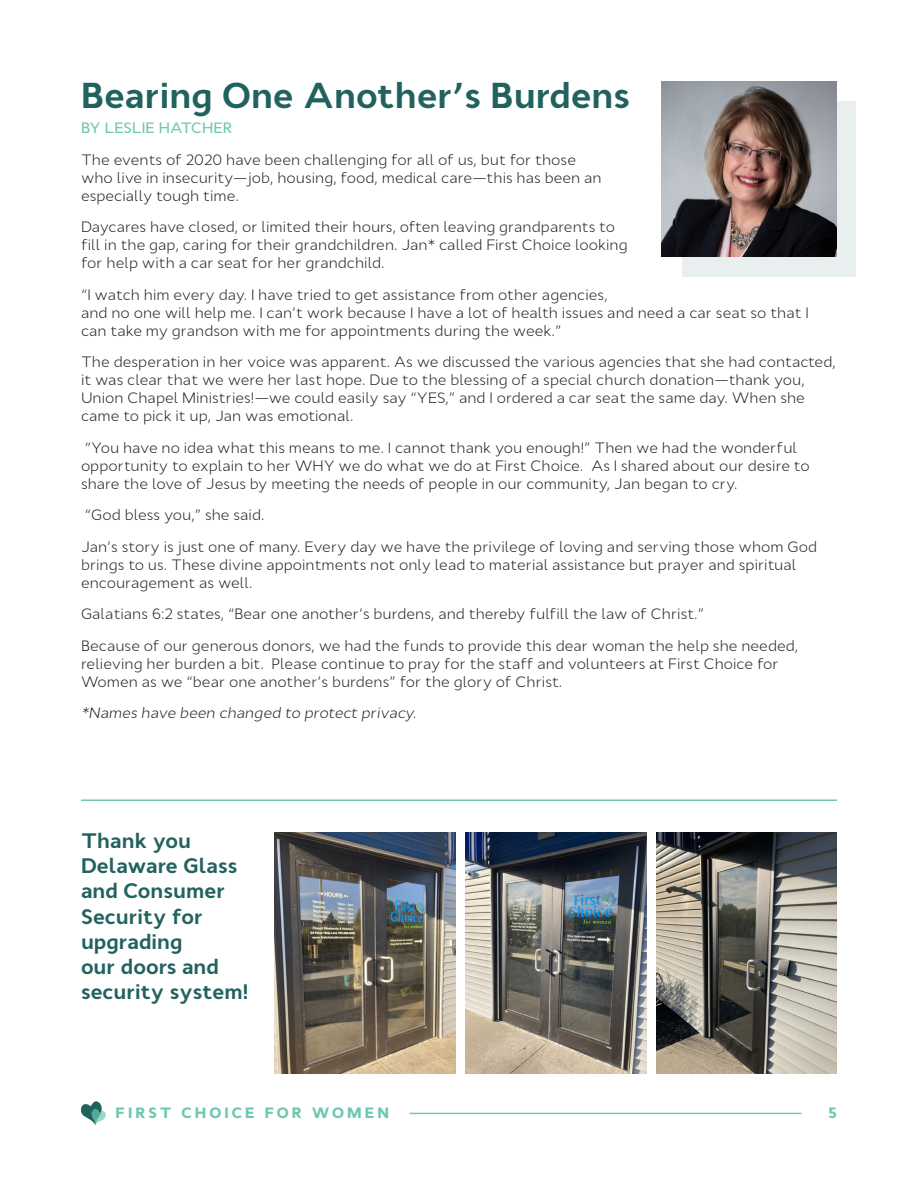
<style>
.page{position:relative;width:918px;height:1188px;background:#fff}
.page>*{position:absolute;margin:0;border:0;box-sizing:border-box;transform-origin:0 0}
.t1{font:700 36px "Cyntho Pro";color:#21625f}
.t2{font:700 21px/25.2px "Cyntho Pro";color:#21625f}
.t3{font:300 15px/18px "Cyntho Pro";color:#231f20}
.t4{font:italic 300 15px "Cyntho Pro";color:#231f20}
.t5{font:900 15px "Cyntho Pro";letter-spacing:.2em;color:#6dc7b1}
.t6{font:500 15px "Cyntho Pro";color:#6dc7b1}
</style>
<div class="page">
<hr style="left:409px;top:1113px;width:392px;height:1px;background:#6dc7b1">
<svg style="left:81px;top:1101px;width:25px;height:24px"></svg>
<hr style="left:81px;top:800px;width:756px;height:1px;background:#6dc7b1">
<img style="left:274px;top:832px;width:181px;height:241px">
<img style="left:465px;top:832px;width:181px;height:241px">
<img style="left:656px;top:832px;width:181px;height:241px">
<div style="left:682px;top:102px;width:173px;height:175px;background:#e9efef"></div>
<img style="left:662px;top:81px;width:175px;height:175px">
<p class="t1" style="left:81px;top:73px;width:551px">Bearing One Another’s Burdens</p>
<p class="t6" style="left:81px;top:118px;width:153px">BY LESLIE HATCHER</p>
<p class="t3" style="left:81px;top:150px;width:522px">The events of 2020 have been challenging for all of us, but for those who live in insecurity—job, housing, food, medical care—this has been an especially tough time.</p>
<p class="t3" style="left:81px;top:218px;width:548px">Daycares have closed, or limited their hours, often leaving grandparents to fill in the gap, caring for their grandchildren. Jan* called First Choice looking for help with a car seat for her grandchild.</p>
<p class="t3" style="left:81px;top:285px;width:729px">“I watch him every day. I have tried to get assistance from other agencies,<br>and no one will help me. I can’t work because I have a lot of health issues and need a car seat so that I can take my grandson with me for appointments during the week.”</p>
<p class="t3" style="left:81px;top:353px;width:756px">The desperation in her voice was apparent. As we discussed the various agencies that she had contacted, it was clear that we were her last hope. Due to the blessing of a special church donation—thank you, Union Chapel Ministries!—we could easily say “YES,” and I ordered a car seat the same day. When she came to pick it up, Jan was emotional.</p>
<p class="t3" style="left:81px;top:438px;width:730px">“You have no idea what this means to me. I cannot thank you enough!” Then we had the wonderful opportunity to explain to her WHY we do what we do at First Choice. As I shared about our desire to share the love of Jesus by meeting the needs of people in our community, Jan began to cry.</p>
<p class="t3" style="left:85px;top:506px;width:181px">“God bless you,” she said.</p>
<p class="t3" style="left:81px;top:537px;width:738px">Jan’s story is just one of many. Every day we have the privilege of loving and serving those whom God brings to us. These divine appointments not only lead to material assistance but prayer and spiritual encouragement as well.</p>
<p class="t3" style="left:81px;top:605px;width:625px">Galatians 6:2 states, “Bear one another’s burdens, and thereby fulfill the law of Christ.”</p>
<p class="t3" style="left:81px;top:636px;width:719px">Because of our generous donors, we had the funds to provide this dear woman the help she needed, relieving her burden a bit. Please continue to pray for the staff and volunteers at First Choice for<br>Women as we “bear one another’s burdens” for the glory of Christ.</p>
<p class="t4" style="left:81px;top:703px;width:337px">*Names have been changed to protect privacy.</p>
<p class="t2" style="left:81px;top:828px;width:169px">Thank you<br>Delaware Glass and Consumer<br>Security for upgrading<br>our doors and security system!</p>
<p class="t5" style="left:116px;top:1104px;width:275px">FIRST CHOICE FOR WOMEN</p>
<p class="t5" style="left:828px;top:1104px;width:10px">5</p>
</div>
